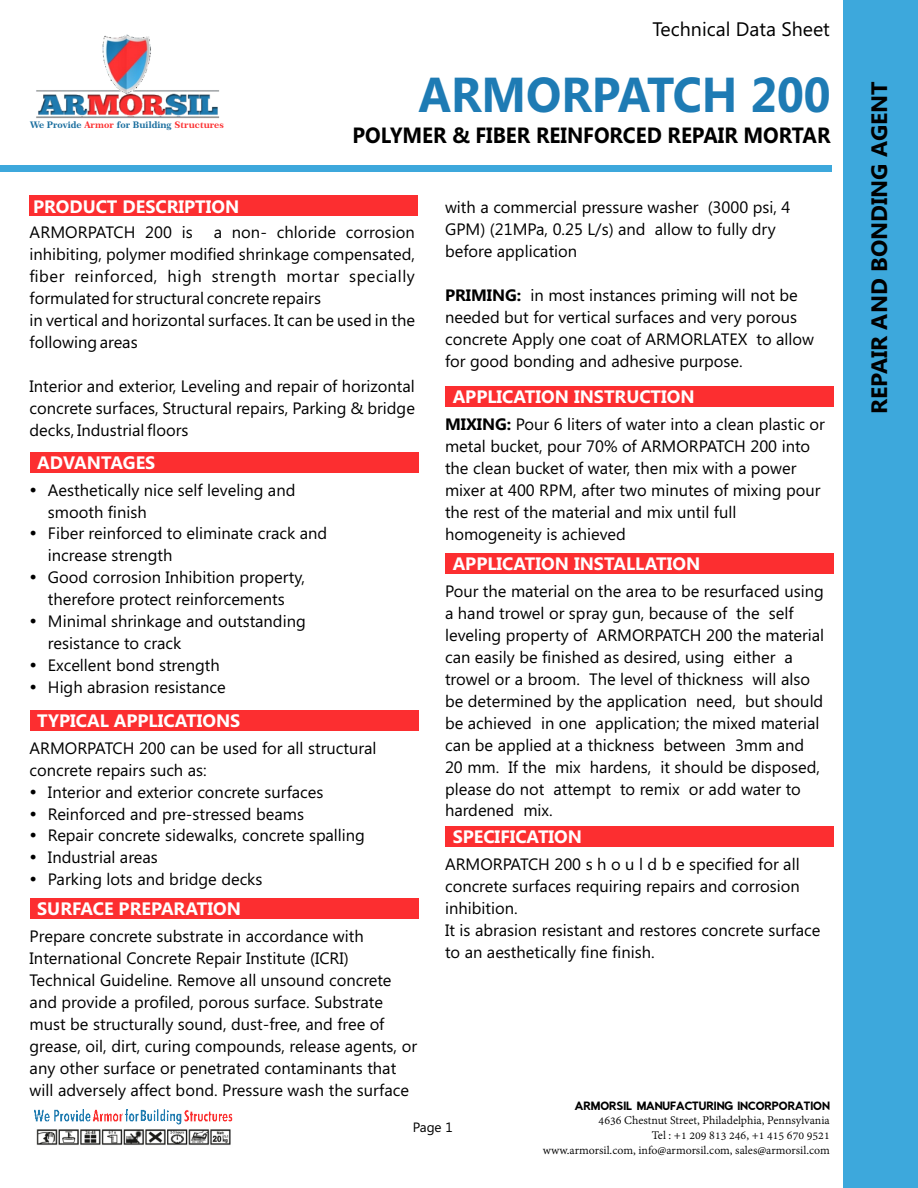
<style>
.page{position:relative;width:918px;height:1188px;background:#fff}
.page>*{position:absolute;margin:0;border:0;box-sizing:border-box;transform-origin:0 0}
.t1{font:700 49.05px "Segoe UI";color:#1e7bb4;scale:.95 1}
.t2{font:700 22.35px "Segoe UI";color:#000}
.t3{font:700 22.05px "Segoe UI";color:#000;scale:.93 1}
.t4{font:19.5px "Segoe UI";color:#000}
.t5{font:700 18px "Segoe UI";color:#fff}
.t6{font:16.5px/21.9px "Segoe UI";color:#000}
.t7{font:13.5px "Segoe UI";color:#000}
.t8{font:700 13.35px "Segoe UI";color:#fff;scale:1.36 1}
.t9{font:12.75px/15px "Adobe Devanagari";color:#000;text-align:right}
.t10{font:10.2px "Rabbid Highway Sign II";color:#000}
.t11{font:9.15px "Century 751 BT Bold B";color:#176c9d}
.s1{color:#fc2e2f}
.s2{font-weight:700}
</style>
<div class="page">
<div style="left:0;top:166px;width:832px;height:6px;background:#3da8dc"></div>
<img style="left:36px;top:34px;width:184px;height:85px">
<img style="left:36px;top:1129px;width:195px;height:16px">
<img style="left:35px;top:1110px;width:100px;height:12px">
<img style="left:135px;top:1109px;width:98px;height:16px">
<div style="left:29px;top:195px;width:389px;height:21px;background:#fc2e30"></div>
<div style="left:843px;top:0;width:75px;height:1188px;background:#3da8dc"></div>
<div style="left:30px;top:452px;width:388px;height:20px;background:#fc2e30"></div>
<div style="left:30px;top:710px;width:388px;height:20px;background:#fc2e30"></div>
<div style="left:445px;top:387px;width:389px;height:20px;background:#fc2e30"></div>
<div style="left:445px;top:827px;width:389px;height:20px;background:#fc2e30"></div>
<div style="left:30px;top:899px;width:388px;height:20px;background:#fc2e30"></div>
<div style="left:445px;top:554px;width:389px;height:20px;background:#fc2e30"></div>
<p class="t4" style="left:652px;top:22px;width:179px">Technical Data Sheet</p>
<p class="t11" style="left:30px;top:122px;width:195px">We Provide <span class="s1">Armor</span> for Building <span class="s1">Structures</span></p>
<h1 class="t1" style="left:419px;top:76px;width:435px">ARMORPATCH 200</h1>
<h3 class="t3" style="left:353px;top:127px;width:515px">POLYMER &amp; FIBER REINFORCED REPAIR MORTAR</h3>
<p class="t5" style="left:33px;top:200px;width:208px">PRODUCT DESCRIPTION</p>
<p class="t6" style="left:30px;top:223px;width:165px">ARMORPATCH 200 is</p>
<p class="t6" style="left:445px;top:198px;width:347px">with a commercial pressure washer (3000 psi, 4<br>GPM) (21MPa, 0.25 L/s) and allow to fully dry before application</p>
<p class="t6" style="left:445px;top:286px;width:371px"><span class="s2">PRIMING:</span> in most instances priming will not be needed but for vertical surfaces and very porous concrete Apply one coat of ARMORLATEX to allow for good bonding and adhesive purpose.</p>
<p class="t6" style="left:30px;top:223px;width:387px;text-indent:184px">a non- chloride corrosion inhibiting, polymer modified shrinkage compensated, fiber reinforced, high strength mortar specially formulated for structural concrete repairs<br>in vertical and horizontal surfaces. It can be used in the following areas</p>
<p class="t6" style="left:30px;top:377px;width:387px;text-align:justify">Interior and exterior, Leveling and repair of horizontal concrete surfaces, Structural repairs, Parking &amp; bridge decks, Industrial floors</p>
<p class="t5" style="left:453px;top:390px;width:244px">APPLICATION INSTRUCTION</p>
<p class="t8" style="left:449px;top:392px;width:161px">FEATURES AND BENEFITS</p>
<p class="t6" style="left:445px;top:415px;width:381px"><span class="s2">MIXING:</span> Pour 6 liters of water into a clean plastic or metal bucket, pour 70% of ARMORPATCH 200 into the clean bucket of water, then mix with a power mixer at 400 RPM, after two minutes of mixing pour the rest of the material and mix until full homogeneity is achieved</p>
<p class="t5" style="left:37px;top:455px;width:120px">ADVANTAGES</p>
<p class="t8" style="left:34px;top:457px;width:161px">FEATURES AND BENEFITS</p>
<p class="t6" style="left:48px;top:480px;width:281px">Aesthetically nice self leveling and smooth finish<br>Fiber reinforced to eliminate crack and increase strength<br>Good corrosion Inhibition property, therefore protect reinforcements<br>Minimal shrinkage and outstanding resistance to crack<br>Excellent bond strength<br>High abrasion resistance</p>
<p class="t5" style="left:453px;top:557px;width:249px">APPLICATION INSTALLATION</p>
<p class="t8" style="left:449px;top:559px;width:161px">FEATURES AND BENEFITS</p>
<p class="t6" style="left:445px;top:582px;width:381px">Pour the material on the area to be resurfaced using a hand trowel or spray gun, because of the self leveling property of ARMORPATCH 200 the material can easily be finished as desired, using either a trowel or a broom. The level of thickness will also be determined by the application need, but should be achieved in one application; the mixed material can be applied at a thickness between 3mm and 20 mm. If the mix hardens, it should be disposed, please do not attempt to remix or add water to hardened mix.</p>
<p class="t5" style="left:37px;top:714px;width:205px">TYPICAL APPLICATIONS</p>
<p class="t8" style="left:34px;top:715px;width:161px">FEATURES AND BENEFITS</p>
<p class="t6" style="left:30px;top:738px;width:348px">ARMORPATCH 200 can be used for all structural</p>
<p class="t6" style="left:30px;top:760px;width:179px">concrete repairs such as:</p>
<p class="t6" style="left:48px;top:782px;width:277px">Interior and exterior concrete surfaces</p>
<p class="t6" style="left:48px;top:804px;width:258px">Reinforced and pre-stressed beams</p>
<p class="t6" style="left:48px;top:826px;width:319px">Repair concrete sidewalks, concrete spalling</p>
<p class="t6" style="left:48px;top:848px;width:111px">Industrial areas</p>
<p class="t6" style="left:48px;top:870px;width:216px">Parking lots and bridge decks</p>
<p class="t5" style="left:453px;top:830px;width:131px">SPECIFICATION</p>
<p class="t8" style="left:449px;top:832px;width:161px">FEATURES AND BENEFITS</p>
<p class="t6" style="left:445px;top:855px;width:377px">ARMORPATCH 200 s h o u l d b e specified for all concrete surfaces requiring repairs and corrosion inhibition.<br>It is abrasion resistant and restores concrete surface to an aesthetically fine finish.</p>
<p class="t5" style="left:37px;top:902px;width:205px">SURFACE PREPARATION</p>
<p class="t8" style="left:34px;top:904px;width:161px">FEATURES AND BENEFITS</p>
<p class="t6" style="left:30px;top:927px;width:389px">Prepare concrete substrate in accordance with International Concrete Repair Institute (ICRI)<br>Technical Guideline. Remove all unsound concrete and provide a profiled, porous surface. Substrate must be structurally sound, dust-free, and free of grease, oil, dirt, curing compounds, release agents, or any other surface or penetrated contaminants that will adversely affect bond. Pressure wash the surface</p>
<p class="t10" style="left:575px;top:1102px;width:256px">ARMORSIL MANUFACTURING INCORPORATION</p>
<p class="t9" style="left:543px;top:1114px;width:288px">4636 Chestnut Street, Philadelphia, Pennsylvania<br>Tel : +1 209 813 246, +1 415 670 9521<br>www.armorsil.com, info@armorsil.com, sales@armorsil.com</p>
<p class="t7" style="left:413px;top:1122px;width:41px">Page 1</p>
<h2 class="t2" style="left:871px;top:414px;width:334px;rotate:-90deg">REPAIR AND BONDING AGENT</h2>
</div>
